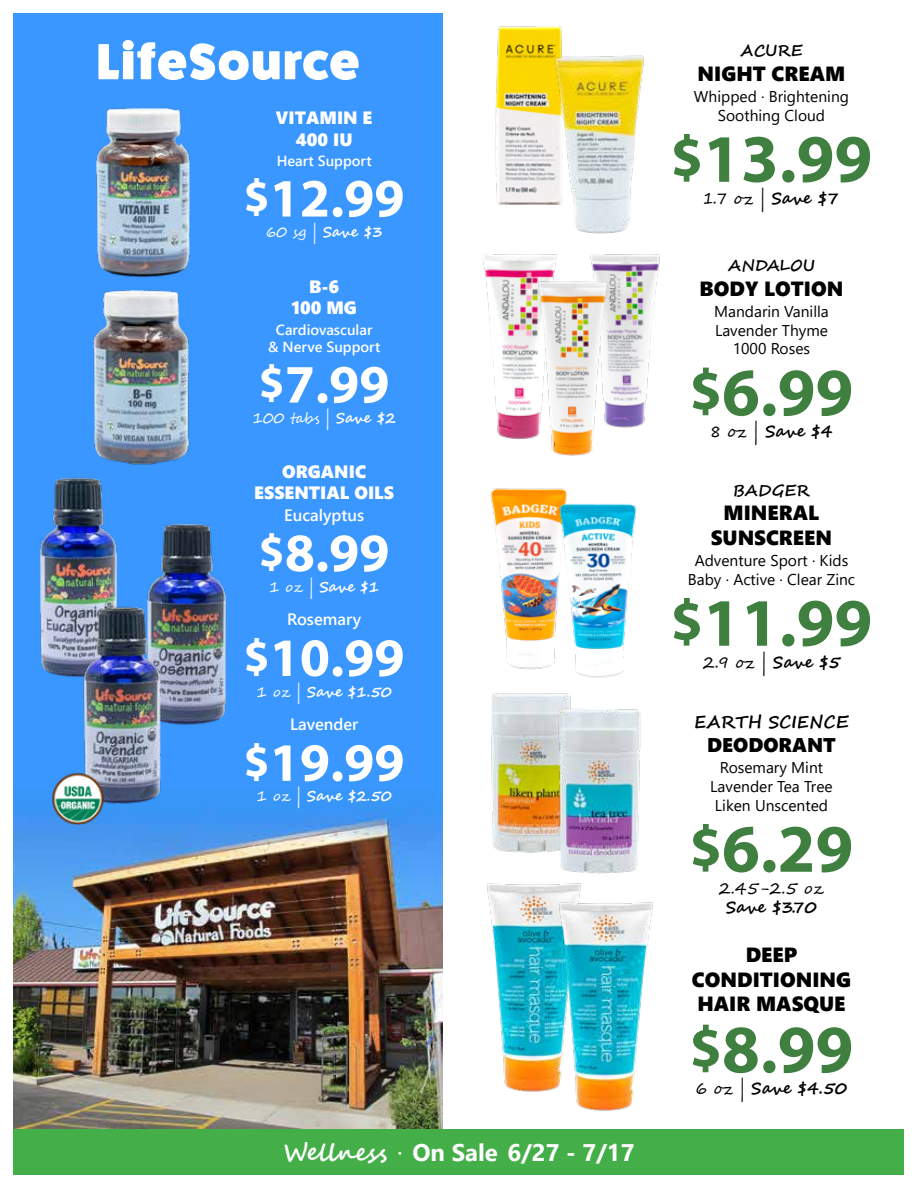
<style>
.page{position:relative;width:918px;height:1188px;background:#fff}
.page>*{position:absolute;margin:0;border:0;box-sizing:border-box;transform-origin:0 0}
.t1{font:700 68.25px "Myriad Pro";color:#3f7f3f}
.t2{font:700 54.45px/104.9px "Myriad Pro";color:#fff}
.t3{font:800 51px "Fat Frank";letter-spacing:.03em;color:#fff}
.t4{font:700 24px "Segoe UI";color:#fff}
.t5{font:20.55px/24.6px "Segoe UI Black";color:#000;text-align:center}
.t6{font:19.8px "Segoe UI Black";color:#000}
.t7{font:17.85px/21.5px "Segoe UI Black";color:#fff;text-align:center}
.t8{font:700 17.25px "Segoe Script";color:#000}
.t9{font:16.5px "Segoe Script";color:#000}
.t10{font:700 16.5px "Segoe Script";color:#000}
.t11{font:600 16.5px "Segoe UI";color:#fff}
.t12{font:15.6px/18.8px "Segoe UI";color:#000;text-align:center}
.t13{font:700 15.6px "Segoe Script";color:#000}
.t14{font:700 14.55px "Segoe Script";color:#fff}
.t15{font:600 14.55px/17.5px "Segoe UI";color:#fff;text-align:center}
.t16{font:14.55px "Segoe Script";color:#fff}
.s1{font-size:46.5px}
.s2{font-weight:400}
.s3{font-weight:700}
.s4{font-family:"Segoe Script"}
.s5{font-family:"Segoe Script";font-weight:400}
.s6{font-size:58.35px}
</style>
<div class="page">
<img style="left:14px;top:14px;width:429px;height:1115px">
<div style="left:14px;top:1129px;width:890px;height:45px;background:#44af49"></div>
<img style="left:87px;top:285px;width:109px;height:186px">
<img style="left:34px;top:471px;width:89px;height:212px">
<img style="left:141px;top:518px;width:90px;height:212px">
<img style="left:78px;top:598px;width:90px;height:213px">
<img style="left:91px;top:101px;width:105px;height:184px">
<img style="left:495px;top:26px;width:67px;height:179px">
<img style="left:553px;top:51px;width:91px;height:183px">
<img style="left:483px;top:254px;width:74px;height:186px">
<img style="left:590px;top:253px;width:70px;height:175px">
<img style="left:532px;top:275px;width:82px;height:181px">
<img style="left:490px;top:488px;width:77px;height:182px">
<img style="left:491px;top:693px;width:80px;height:160px">
<img style="left:487px;top:883px;width:94px;height:209px">
<img style="left:555px;top:897px;width:98px;height:214px">
<img style="left:556px;top:491px;width:81px;height:187px">
<img style="left:551px;top:701px;width:90px;height:173px">
<img style="left:50px;top:770px;width:55px;height:55px">
<h3 class="t3" style="left:97px;top:33px;width:265px">LifeSource</h3>
<p class="t7" style="left:276px;top:106px;width:98px">VITAMIN E<br>400 IU</p>
<p class="t15" style="left:277px;top:151px;width:97px">Heart Support</p>
<h2 class="t2" style="left:244px;top:144px;width:162px"><span class="s1">$</span>12.99</h2>
<p class="t14" style="left:266px;top:220px;width:118px"><span class="s2">60 sg |</span> Save $3</p>
<p class="t7" style="left:291px;top:275px;width:67px">B-6<br>100 MG</p>
<p class="t15" style="left:268px;top:319px;width:114px">Cardiovascular<br>&amp; Nerve Support</p>
<h2 class="t2" style="left:259px;top:330px;width:132px"><span class="s1">$</span>7.99</h2>
<p class="t16" style="left:253px;top:406px;width:145px">100 tabs | <span class="s3">Save $2</span></p>
<p class="t7" style="left:254px;top:459px;width:141px">ORGANIC<br>ESSENTIAL OILS</p>
<p class="t11" style="left:284px;top:499px;width:81px">Eucalyptus</p>
<h2 class="t2" style="left:244px;top:499px;width:162px"><span class="s1">$</span>8.99 <span class="s1">$</span>10.99 <span class="s1">$</span>19.99</h2>
<p class="t14" style="left:269px;top:575px;width:112px"><span class="s2">1 oz |</span> Save $1</p>
<p class="t11" style="left:287px;top:604px;width:75px">Rosemary</p>
<p class="t14" style="left:257px;top:680px;width:137px"><span class="s2">1 oz |</span> Save $1.50</p>
<p class="t11" style="left:290px;top:709px;width:70px">Lavender</p>
<p class="t14" style="left:257px;top:785px;width:137px"><span class="s2">1 oz |</span> Save $2.50</p>
<h3 class="t4" style="left:283px;top:1129px;width:353px"><span class="s4">Wellness</span> <span class="s5">·</span> On Sale 6/27 - 7/17</h3>
<p class="t13" style="left:740px;top:38px;width:64px">ACURE</p>
<h3 class="t5" style="left:698px;top:60px;width:149px">NIGHT CREAM</h3>
<p class="t12" style="left:694px;top:86px;width:157px">Whipped · Brightening<br>Soothing Cloud</p>
<h1 class="t1" style="left:671px;top:114px;width:203px"><span class="s6">$</span>13.99</h1>
<p class="t9" style="left:704px;top:185px;width:137px">1.7 oz | <span class="s3">Save $7</span></p>
<p class="t13" style="left:728px;top:253px;width:88px">ANDALOU</p>
<h3 class="t5" style="left:700px;top:275px;width:145px">BODY LOTION</h3>
<p class="t12" style="left:714px;top:301px;width:116px">Mandarin Vanilla<br>Lavender Thyme<br>1000 Roses</p>
<h1 class="t1" style="left:690px;top:348px;width:165px"><span class="s6">$</span>6.99</h1>
<p class="t10" style="left:710px;top:418px;width:124px"><span class="s2">8 oz |</span> Save $4</p>
<p class="t13" style="left:733px;top:478px;width:78px">BADGER</p>
<h3 class="t5" style="left:711px;top:500px;width:123px">MINERAL<br>SUNSCREEN</h3>
<p class="t12" style="left:688px;top:550px;width:169px">Adventure Sport · Kids<br>Baby · Active · Clear Zinc</p>
<h1 class="t1" style="left:671px;top:578px;width:203px"><span class="s6">$</span>11.99</h1>
<p class="t9" style="left:702px;top:649px;width:140px">2.9 oz | <span class="s3">Save $5</span></p>
<p class="t8" style="left:694px;top:708px;width:156px">EARTH SCIENCE</p>
<p class="t6" style="left:707px;top:731px;width:130px">DEODORANT</p>
<p class="t12" style="left:710px;top:757px;width:124px">Rosemary Mint<br>Lavender Tea Tree<br>Liken Unscented</p>
<h1 class="t1" style="left:690px;top:804px;width:165px"><span class="s6">$</span>6.29</h1>
<p class="t9" style="left:719px;top:875px;width:105px">2.45-2.5 oz</p>
<p class="t10" style="left:726px;top:894px;width:92px">Save $3.70</p>
<h3 class="t5" style="left:692px;top:941px;width:161px">DEEP<br>CONDITIONING<br>HAIR MASQUE</h3>
<h1 class="t1" style="left:690px;top:1005px;width:165px"><span class="s6">$</span>8.99</h1>
<p class="t10" style="left:696px;top:1075px;width:153px"><span class="s2">6 oz |</span> Save $4.50</p>
</div>
